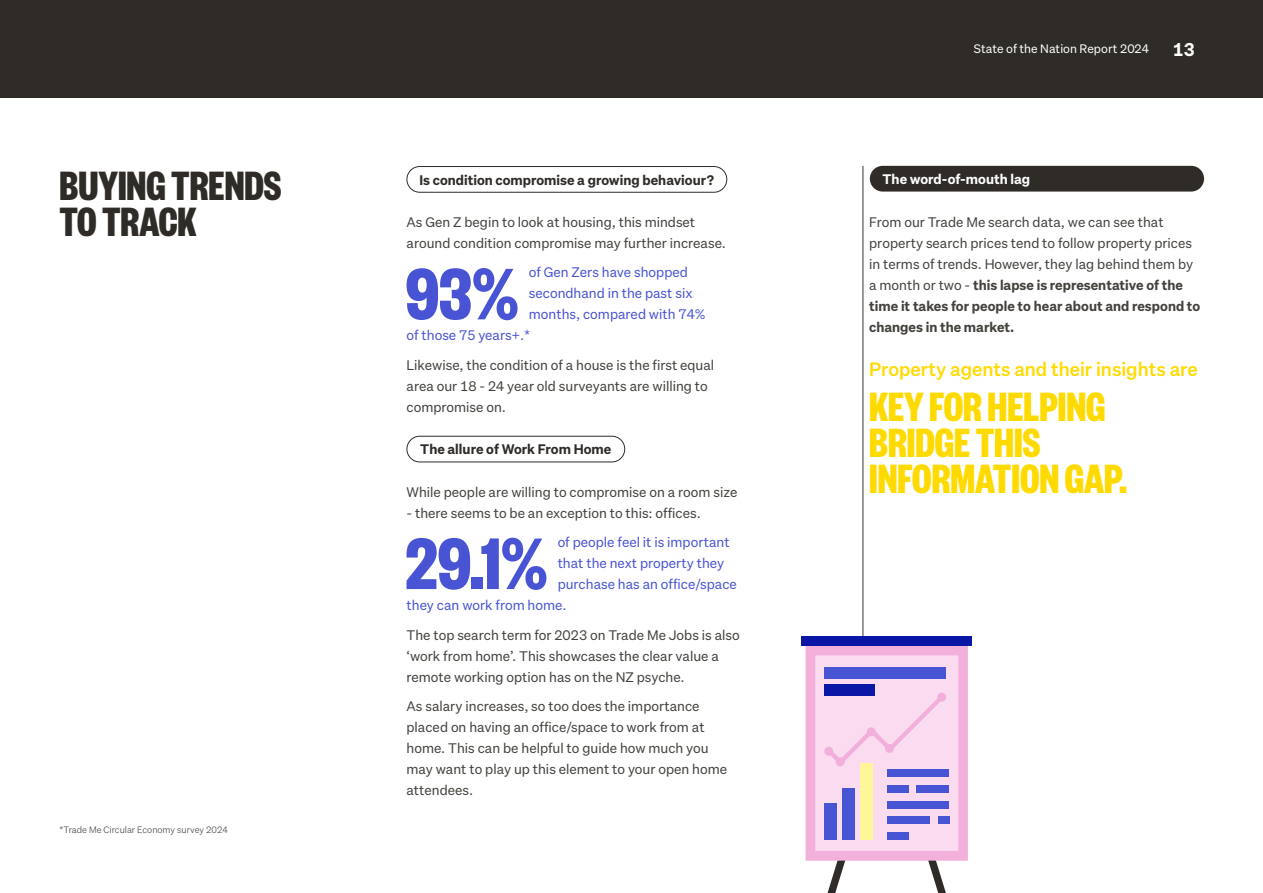
<style>
.page{position:relative;width:1263px;height:893px;background:#fff}
.page>*{position:absolute;margin:0;border:0;box-sizing:border-box;transform-origin:0 0}
._2018_Intro_White{font:700 80.1px "Founders Grotesk X Cond";color:#4854d3}
._2018_Intro_White-2{font:700 45px/36px "Test Founders Grotesk X Cond";color:#ffda00}
._2018_Large_Section_Head{font:700 45px "Founders Grotesk X Cond";color:#2f2c28}
._2018_Intro_White-3{font:500 18.75px "Story Sans";color:#ffda00}
.t1{font:700 18px "Story Sans";color:#fff}
._2018_Intro_White-4{font:13.5px/21px "Story Sans";color:#44413d}
._2018_Intro_White-5{font:13.5px "Story Sans";color:#4854d3}
._2018_Intro_White-6{font:700 13.5px "Story Sans";color:#2f2c28}
._2018_Intro_White-7{font:700 13.5px "Story Sans";color:#fff}
.t2{font:12px "Story Sans";color:#fff}
._2018_Intro_White-8{font:300 9px "Story Sans";color:#44413d}
.s1{font-weight:700}
</style>
<div class="page">
<div style="left:0;top:0;width:1263px;height:98px;background:#2f2c28"></div>
<hr style="left:863px;top:166px;width:1px;height:667px;background:#393531">
<svg style="left:805px;top:646px;width:163px;height:247px;background:#dec3e4"></svg>
<div style="left:801px;top:636px;width:171px;height:10px;background:#0a17a6"></div>
<div style="left:406px;top:166px;width:321px;height:27px;border:1px solid #2f2c28;border-radius:13px"></div>
<div style="left:406px;top:436px;width:219px;height:26px;border:1px solid #2f2c28;border-radius:13px"></div>
<div style="left:870px;top:166px;width:334px;height:26px;background:#2f2c28;border-radius:13px"></div>
<p class="_2018_Large_Section_Head" style="left:60px;top:158px;width:224px">BUYING TRENDS</p>
<p class="_2018_Large_Section_Head" style="left:60px;top:194px;width:139px">TO TRACK</p>
<p class="_2018_Intro_White-4" style="left:406px;top:211px;width:321px">As Gen Z begin to look at housing, this mindset around condition compromise may further increase.</p>
<p class="_2018_Intro_White" style="left:406px;top:244px;width:115px">93%</p>
<p class="_2018_Intro_White-5" style="left:529px;top:264px;width:161px">of Gen Zers have shopped</p>
<p class="_2018_Intro_White-6" style="left:419px;top:171px;width:296px">Is condition compromise a growing behaviour?</p>
<p class="_2018_Intro_White-5" style="left:529px;top:285px;width:165px">secondhand in the past six</p>
<p class="_2018_Intro_White-5" style="left:529px;top:306px;width:178px">months, compared with 74%</p>
<p class="_2018_Intro_White-5" style="left:406px;top:327px;width:125px">of those 75 years+.*</p>
<p class="_2018_Intro_White-4" style="left:406px;top:354px;width:309px">Likewise, the condition of a house is the first equal area our 18 - 24 year old surveyants are willing to compromise on.</p>
<p class="_2018_Intro_White-6" style="left:420px;top:440px;width:193px">The allure of Work From Home</p>
<p class="_2018_Intro_White-8" style="left:60px;top:825px;width:170px">*Trade Me Circular Economy survey 2024</p>
<p class="_2018_Intro_White-4" style="left:406px;top:481px;width:332px">While people are willing to compromise on a room size</p>
<p class="_2018_Intro_White-4" style="left:406px;top:502px;width:296px">- there seems to be an exception to this: offices.</p>
<p class="_2018_Intro_White" style="left:406px;top:513px;width:144px">29.1%</p>
<p class="_2018_Intro_White-5" style="left:558px;top:534px;width:174px">of people feel it is important</p>
<p class="_2018_Intro_White-5" style="left:558px;top:555px;width:168px">that the next property they</p>
<p class="_2018_Intro_White-5" style="left:558px;top:576px;width:181px">purchase has an office/space</p>
<p class="_2018_Intro_White-5" style="left:406px;top:597px;width:161px">they can work from home.</p>
<p class="_2018_Intro_White-4" style="left:406px;top:624px;width:335px">The top search term for 2023 on Trade Me Jobs is also ‘work from home’. This showcases the clear value a remote working option has on the NZ psyche.</p>
<p class="_2018_Intro_White-4" style="left:406px;top:695px;width:322px">As salary increases, so too does the importance placed on having an office/space to work from at home. This can be helpful to guide how much you may want to play up this element to your open home attendees.</p>
<p class="t2" style="left:974px;top:42px;width:177px">State of the Nation Report 2024</p>
<h3 class="t1" style="left:1173px;top:37px;width:23px">13</h3>
<p class="_2018_Intro_White-7" style="left:882px;top:170px;width:149px">The word-of-mouth lag</p>
<p class="_2018_Intro_White-4" style="left:869px;top:211px;width:333px">From our Trade Me search data, we can see that property search prices tend to follow property prices in terms of trends. However, they lag behind them by a month or two - <span class="s1">this lapse is representative of the time it takes for people to hear about and respond to changes in the market.</span></p>
<p class="_2018_Intro_White-3" style="left:869px;top:357px;width:330px">Property agents and their insights are</p>
<p class="_2018_Intro_White-2" style="left:869px;top:386px;width:259px">KEY FOR HELPING<br>BRIDGE THIS<br>INFORMATION GAP.</p>
</div>
